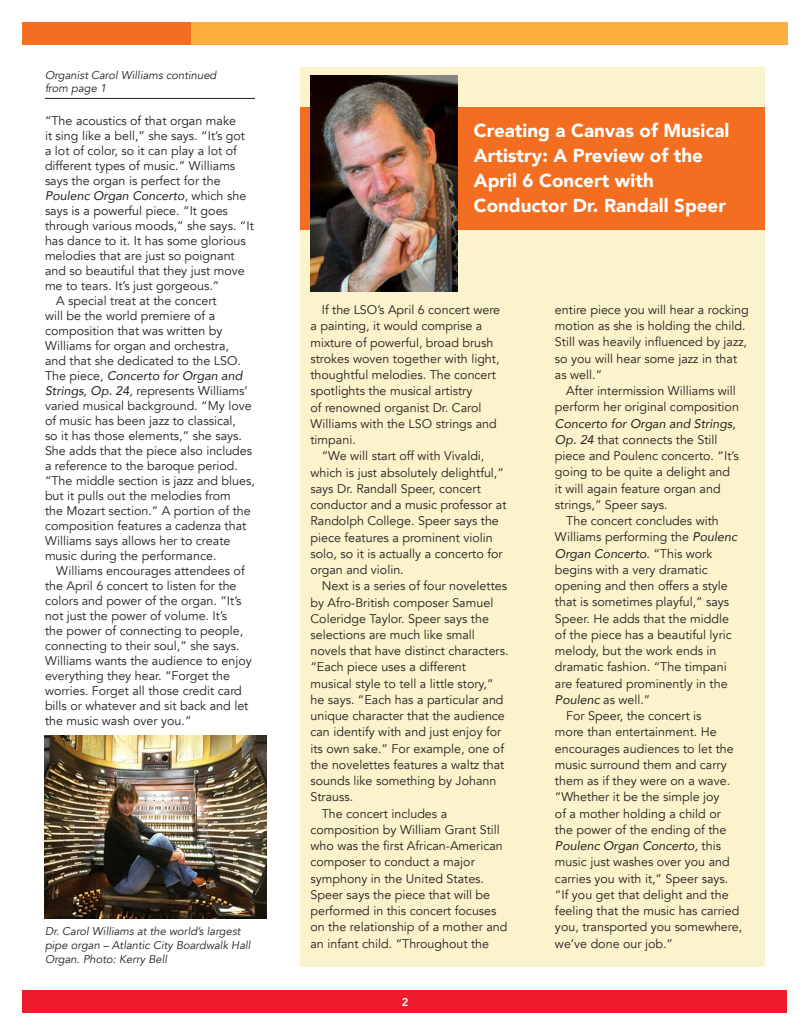
<style>
.page{position:relative;width:810px;height:1035px;background:#fff}
.page>*{position:absolute;margin:0;border:0;box-sizing:border-box;transform-origin:0 0}
.Headline_14_pt{font:900 18.75px/25px "Avenir";color:#fff}
.Body{font:12.5px/16.2px "Avenir";color:#231f20}
.Paragraph_black{font:italic 11.25px/13.8px "Avenir";color:#231f20}
.Paragraph_black-2{font:800 11.25px "Avenir";color:#fff}
.s1{font-style:italic}
</style>
<div class="page">
<div style="left:22px;top:22px;width:169px;height:23px;background:#f36e21"></div>
<div style="left:191px;top:22px;width:597px;height:23px;background:#fbb03f"></div>
<div style="left:22px;top:990px;width:766px;height:22px;background:#ee1b2d"></div>
<hr style="left:45px;top:98px;width:210px;height:1px;background:#231f20">
<div style="left:300px;top:68px;width:465px;height:900px;background:#fbf3cb"></div>
<img style="left:45px;top:736px;width:221px;height:183px">
<div style="left:300px;top:107px;width:465px;height:122px;background:#f36e21"></div>
<img style="left:311px;top:76px;width:146px;height:216px">
<p class="Paragraph_black" style="left:45px;top:68px;width:173px">Organist Carol Williams continued from page 1</p>
<p class="Body" style="left:45px;top:113px;width:210px;line-height:15px">“The acoustics of that organ make<br>it sing like a bell,” she says. “It’s got a lot of color, so it can play a lot of different types of music.” Williams says the organ is perfect for the <span class="s1">Poulenc Organ Concerto</span>, which she says is a powerful piece. “It goes through various moods,” she says. “It has dance to it. It has some glorious melodies that are just so poignant and so beautiful that they just move me to tears. It’s just gorgeous.”</p>
<p class="Body" style="left:45px;top:293px;width:211px;line-height:15px;text-indent:11px">A special treat at the concert<br>will be the world premiere of a composition that was written by Williams for organ and orchestra,<br>and that she dedicated to the LSO.<br>The piece, <span class="s1">Concerto for Organ and Strings, Op. 24</span>, represents Williams’ varied musical background. “My love of music has been jazz to classical,<br>so it has those elements,” she says.<br>She adds that the piece also includes a reference to the baroque period. “The middle section is jazz and blues, but it pulls out the melodies from<br>the Mozart section.” A portion of the composition features a cadenza that Williams says allows her to create music during the performance.</p>
<p class="Body" style="left:45px;top:563px;width:208px;line-height:15px;text-indent:11px">Williams encourages attendees of the April 6 concert to listen for the colors and power of the organ. “It’s not just the power of volume. It’s<br>the power of connecting to people, connecting to their soul,” she says.<br>Williams wants the audience to enjoy everything they hear. “Forget the worries. Forget all those credit card bills or whatever and sit back and let the music wash over you.”</p>
<p class="Paragraph_black" style="left:45px;top:925px;width:207px">Dr. Carol Williams at the world’s largest pipe organ – Atlantic City Boardwalk Hall<br>Organ. Photo: Kerry Bell</p>
<p class="Headline_14_pt" style="left:474px;top:118px;width:257px">Creating a Canvas of Musical<br>Artistry: A Preview of the<br>April 6 Concert with<br>Conductor Dr. Randall Speer</p>
<p class="Body" style="left:310px;top:302px;width:191px;text-indent:11px">If the LSO’s April 6 concert were a painting, it would comprise a mixture of powerful, broad brush strokes woven together with light, thoughtful melodies. The concert spotlights the musical artistry<br>of renowned organist Dr. Carol<br>Williams with the LSO strings and timpani.</p>
<p class="Body" style="left:310px;top:448px;width:198px;text-indent:11px">“We will start off with Vivaldi, which is just absolutely delightful,” says Dr. Randall Speer, concert conductor and a music professor at<br>Randolph College. Speer says the piece features a prominent violin solo, so it is actually a concerto for organ and violin.</p>
<p class="Body" style="left:310px;top:578px;width:200px;text-indent:11px">Next is a series of four novelettes by Afro-British composer Samuel<br>Coleridge Taylor. Speer says the selections are much like small novels that have distinct characters. “Each piece uses a different musical style to tell a little story,” he says. “Each has a particular and unique character that the audience can identify with and just enjoy for its own sake.” For example, one of the novelettes features a waltz that sounds like something by Johann<br>Strauss.</p>
<p class="Body" style="left:310px;top:806px;width:198px;text-indent:11px">The concert includes a composition by William Grant Still who was the first African-American composer to conduct a major symphony in the United States.<br>Speer says the piece that will be performed in this concert focuses on the relationship of a mother and an infant child. “Throughout the</p>
<p class="Paragraph_black-2" style="left:402px;top:993px;width:8px">2</p>
<p class="Body" style="left:555px;top:302px;width:195px">entire piece you will hear a rocking motion as she is holding the child.<br>Still was heavily influenced by jazz, so you will hear some jazz in that as well.”</p>
<p class="Body" style="left:555px;top:383px;width:185px;text-indent:11px">After intermission Williams will perform her original composition<br><span class="s1">Concerto for Organ and Strings,<br>Op. 24</span> that connects the Still piece and Poulenc concerto. “It’s going to be quite a delight and it will again feature organ and strings,” Speer says.</p>
<p class="Body" style="left:555px;top:513px;width:184px;text-indent:11px">The concert concludes with<br>Williams performing the <span class="s1">Poulenc<br>Organ Concerto</span>. “This work begins with a very dramatic opening and then offers a style that is sometimes playful,” says<br>Speer. He adds that the middle of the piece has a beautiful lyric melody, but the work ends in dramatic fashion. “The timpani are featured prominently in the<br><span class="s1">Poulenc</span> as well.”</p>
<p class="Body" style="left:555px;top:708px;width:189px;text-indent:11px">For Speer, the concert is<br>more than entertainment. He encourages audiences to let the music surround them and carry them as if they were on a wave. “Whether it be the simple joy<br>of a mother holding a child or<br>the power of the ending of the<br><span class="s1">Poulenc Organ Concerto,</span> this music just washes over you and carries you with it,” Speer says. “If you get that delight and the feeling that the music has carried you, transported you somewhere, we’ve done our job.”</p>
</div>
